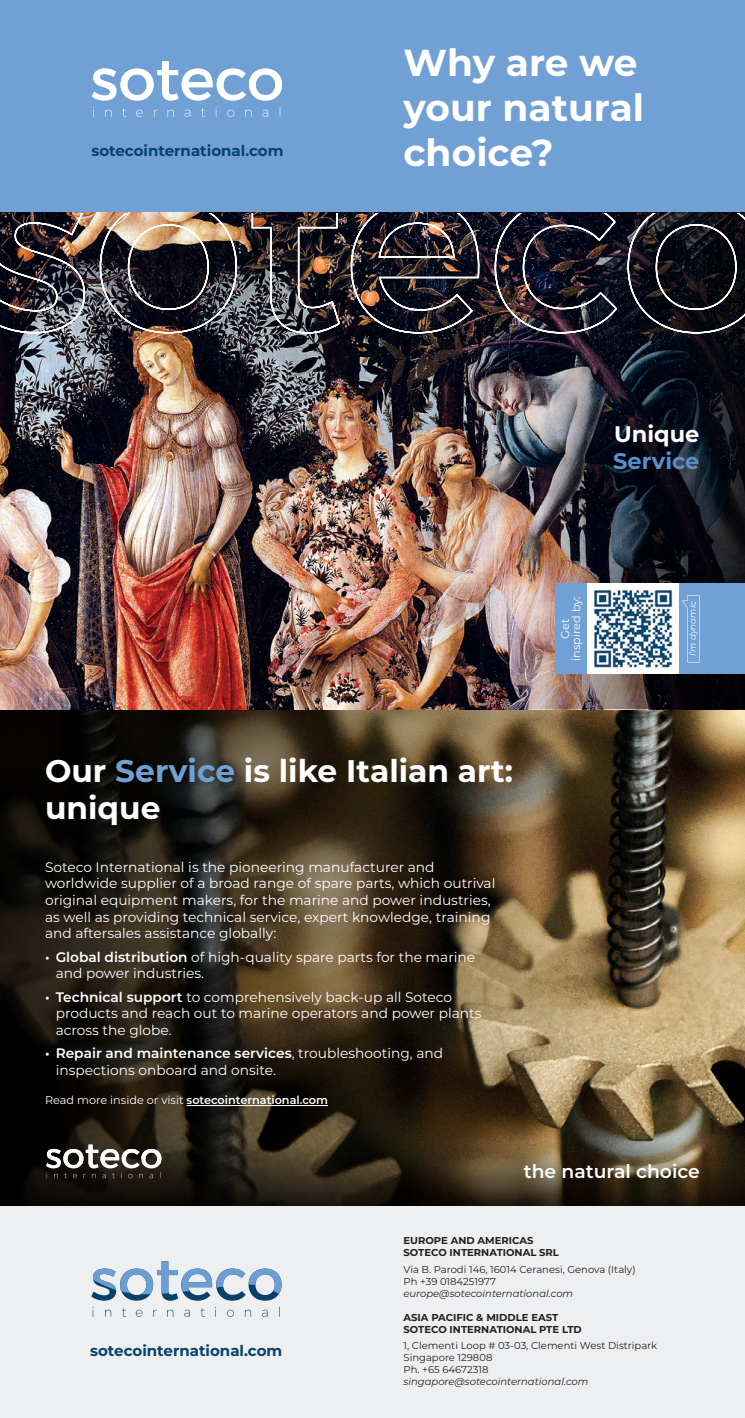
<style>
.page{position:relative;width:745px;height:1418px;background:#fff}
.page>*{position:absolute;margin:0;border:0;box-sizing:border-box;transform-origin:0 0}
.t1{font:700 37.5px/45px "Montserrat";color:#fff}
.t2{font:700 31.25px/37.5px "Montserrat";color:#fff}
.t3{font:700 22.5px "Montserrat";color:#598eca}
.t4{font:700 22.5px "Montserrat";color:#fff}
.t5{font:600 18.75px "Montserrat";color:#fff}
.t6{font:700 15px "Montserrat";color:#06436b}
.t7{font:13.75px/16.5px "Montserrat";color:#fff}
.t8{font:600 11.25px "Montserrat";color:#fff}
.t9{font:11.25px/11.2px "Montserrat";color:#fff;text-align:center}
.t10{font:10px/12px "Montserrat";color:#231f20}
.t11{font:700 10px/12px "Montserrat";color:#231f20}
.t12{font:italic 10px "Montserrat";color:#231f20}
.t13{font:italic 8.75px "Montserrat";color:#fff}
.s1{color:#70a0d4}
.s2{font-weight:600}
.s3{font-weight:400}
</style>
<div class="page">
<div style="left:0;top:0;width:744px;height:213px;background:#70a0d4"></div>
<svg style="left:92px;top:61px;width:190px;height:40px"></svg>
<svg style="left:93px;top:107px;width:187px;height:10px"></svg>
<div style="left:0;top:1205px;width:744px;height:212px;background:#edeff0"></div>
<svg style="left:91px;top:1261px;width:190px;height:39px"></svg>
<svg style="left:92px;top:1306px;width:188px;height:10px"></svg>
<img style="left:0;top:334px;width:744px;height:701px">
<svg style="left:0;top:709px;width:714px;height:326px;background:#453927"></svg>
<svg style="left:0;top:1035px;width:744px;height:170px;background:#3a3121"></svg>
<hr style="left:186px;top:1105px;width:142px;height:1px;background:#fff">
<svg style="left:46px;top:1144px;width:115px;height:34px"></svg>
<img style="left:482px;top:334px;width:262px;height:375px">
<img style="left:0;top:213px;width:744px;height:121px">
<div style="left:555px;top:583px;width:189px;height:91px;background:#70a0d4"></div>
<img style="left:587px;top:583px;width:91px;height:90px">
<svg style="left:682px;top:595px;width:17px;height:67px"></svg>
<h1 class="t1" style="left:403px;top:38px;width:242px">Why are we your natural</h1>
<p class="t6" style="left:91px;top:140px;width:193px">sotecointernational.com</p>
<h1 class="t1" style="left:403px;top:128px;width:152px">choice?</h1>
<h3 class="t4" style="left:613px;top:417px;width:87px">Unique</h3>
<h3 class="t3" style="left:613px;top:444px;width:88px">Service</h3>
<h2 class="t2" style="left:45px;top:750px;width:469px">Our <span class="s1">Service</span> is like Italian art: unique</h2>
<p class="t7" style="left:45px;top:858px;width:451px">Soteco International is the pioneering manufacturer and worldwide supplier of a broad range of spare parts, which outrival original equipment makers, for the marine and power industries, as well as providing technical service, expert knowledge, training and aftersales assistance globally:</p>
<p class="t7" style="left:56px;top:948px;width:420px;text-indent:-11px"><span class="s2">• Global distribution</span> of high-quality spare parts for the marine and power industries.</p>
<p class="t7" style="left:56px;top:988px;width:427px;text-indent:-11px"><span class="s2">• Technical support</span> to comprehensively back-up all Soteco products and reach out to marine operators and power plants across the globe.</p>
<p class="t7" style="left:56px;top:1044px;width:389px;text-indent:-11px"><span class="s2">• Repair and maintenance services</span>, troubleshooting, and inspections onboard and onsite.</p>
<p class="t8" style="left:45px;top:1092px;width:284px"><span class="s3">Read more inside or visit</span> sotecointernational.com</p>
<p class="t9" style="left:558px;top:661px;width:66px;rotate:-90deg">Get inspired by:</p>
<p class="t13" style="left:686px;top:656px;width:57px;rotate:-90deg">I’m dynamic</p>
<p class="t6" style="left:90px;top:1339px;width:193px">sotecointernational.com</p>
<h3 class="t5" style="left:523px;top:1157px;width:178px">the natural choice</h3>
<p class="t11" style="left:403px;top:1234px;width:157px">EUROPE AND AMERICAS<br>SOTECO INTERNATIONAL SRL</p>
<p class="t10" style="left:403px;top:1262px;width:233px">Via B. Parodi 146, 16014 Ceranesi, Genova (Italy)<br>Ph +39 0184251977</p>
<p class="t12" style="left:403px;top:1286px;width:171px">europe@sotecointernational.com</p>
<p class="t11" style="left:403px;top:1310px;width:180px">ASIA PACIFIC &amp; MIDDLE EAST<br>SOTECO INTERNATIONAL PTE LTD</p>
<p class="t10" style="left:403px;top:1338px;width:255px">1, Clementi Loop # 03-03, Clementi West Distripark<br>Singapore 129808<br>Ph. +65 64672318</p>
<p class="t12" style="left:403px;top:1374px;width:186px">singapore@sotecointernational.com</p>
</div>
